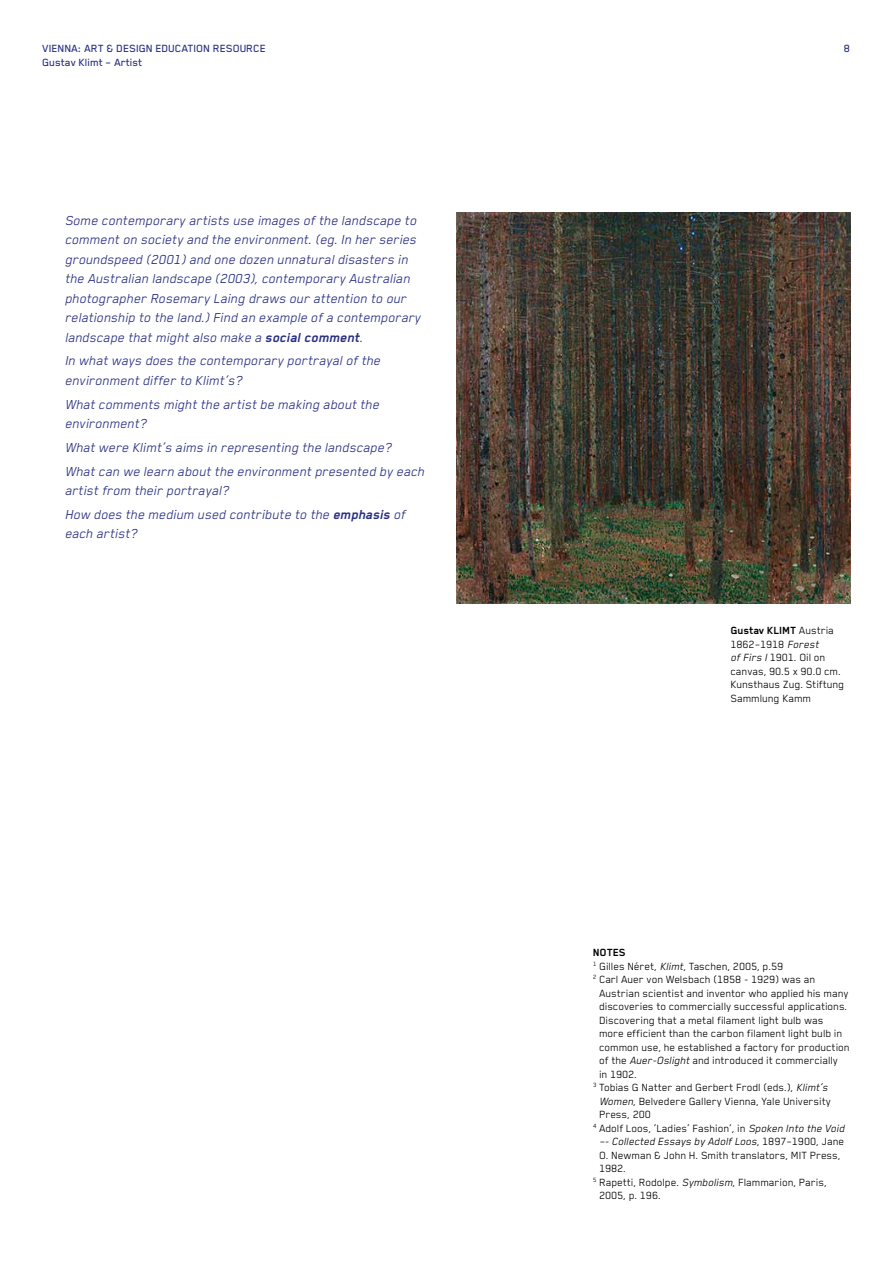
<style>
.page{position:relative;width:893px;height:1263px;background:#fff}
.page>*{position:absolute;margin:0;border:0;box-sizing:border-box;transform-origin:0 0}
.t1{font:italic 15px/19.5px "Blender Pro";color:#272e80}
.t2{font:12px/13.5px "Blender Pro";color:#000}
.t3{font:500 12px/13.5px "Blender Pro";color:#272e80}
.t4{font:italic 12px "Blender Pro";color:#000}
.t5{font:700 12px "Blender Pro";color:#000}
.s1{font-weight:700}
.s2{font-style:italic}
.s3{font-style:normal}
</style>
<div class="page">
<img style="left:456px;top:213px;width:394px;height:390px">
<p class="t3" style="left:43px;top:41px;width:225px">VIENNA: ART &amp; DESIGN EDUCATION RESOURCE<br>Gustav Klimt – Artist</p>
<p class="t3" style="left:844px;top:41px;width:8px">8</p>
<p class="t1" style="left:65px;top:210px;width:357px">Some contemporary artists use images of the landscape to comment on society and the environment. (eg. In her series groundspeed (2001) and one dozen unnatural disasters in the Australian landscape (2003), contemporary Australian photographer Rosemary Laing draws our attention to our relationship to the land.) Find an example of a contemporary landscape that might also make a <span class="s1">social comment</span>.</p>
<p class="t1" style="left:65px;top:351px;width:317px">In what ways does the contemporary portrayal of the environment differ to Klimt’s?</p>
<p class="t1" style="left:65px;top:394px;width:316px">What comments might the artist be making about the environment?</p>
<p class="t1" style="left:65px;top:435px;width:361px;line-height:23.7px">What were Klimt’s aims in representing the landscape?<br>What can we learn about the environment presented by each</p>
<p class="t1" style="left:65px;top:478px;width:342px;line-height:23.7px">artist from their portrayal?<br>How does the medium used contribute to the <span class="s1">emphasis</span> of</p>
<p class="t1" style="left:65px;top:524px;width:73px">each artist?</p>
<p class="t2" style="left:731px;top:623px;width:115px"><span class="s1">Gustav KLIMT</span> Austria<br>1862–1918 <span class="s2">Forest<br>of Firs I</span> 1901. Oil on canvas, 90.5 x 90.0 cm.<br>Kunsthaus Zug. Stiftung<br>Sammlung Kamm</p>
<p class="t5" style="left:593px;top:946px;width:34px">NOTES</p>
<p class="t2" style="left:593px;top:959px;width:192px"><sup>1</sup> Gilles Néret, <span class="s2">Klimt</span>, Taschen, 2005, p.59</p>
<p class="t2" style="left:593px;top:972px;width:224px"><sup>2</sup> Carl Auer von Welsbach (1858 - 1929) was an</p>
<p class="t2" style="left:599px;top:986px;width:251px">Austrian scientist and inventor who applied his many</p>
<p class="t2" style="left:599px;top:999px;width:250px">discoveries to commercially successful applications.</p>
<p class="t2" style="left:599px;top:1013px;width:226px">Discovering that a metal filament light bulb was</p>
<p class="t2" style="left:599px;top:1026px;width:245px">more efficient than the carbon filament light bulb in</p>
<p class="t2" style="left:599px;top:1040px;width:252px">common use, he established a factory for production</p>
<p class="t2" style="left:599px;top:1053px;width:240px">of the <span class="s2">Auer-Oslight</span> and introduced it commercially</p>
<p class="t2" style="left:599px;top:1067px;width:39px">in 1902.</p>
<p class="t2" style="left:593px;top:1080px;width:237px"><sup>3</sup> Tobias G Natter and Gerbert Frodl (eds.), <span class="s2">Klimt’s</span></p>
<p class="t2" style="left:599px;top:1094px;width:233px"><span class="s2">Women</span>, Belvedere Gallery Vienna, Yale University</p>
<p class="t2" style="left:599px;top:1107px;width:53px">Press, 200</p>
<p class="t2" style="left:593px;top:1121px;width:253px"><sup>4</sup> Adolf Loos, ’Ladies’ Fashion’, in <span class="s2">Spoken Into the Void</span></p>
<p class="t4" style="left:599px;top:1135px;width:247px">–- Collected Essays by Adolf Loos<span class="s3">, 1897–1900, Jane</span></p>
<p class="t2" style="left:599px;top:1148px;width:243px">O. Newman &amp; John H. Smith translators, MIT Press,</p>
<p class="t2" style="left:599px;top:1161px;width:28px">1982.</p>
<p class="t2" style="left:593px;top:1175px;width:235px"><sup>5</sup> Rapetti, Rodolpe. <span class="s2">Symbolism</span>, Flammarion, Paris,</p>
<p class="t2" style="left:599px;top:1188px;width:63px">2005, p. 196.</p>
</div>
